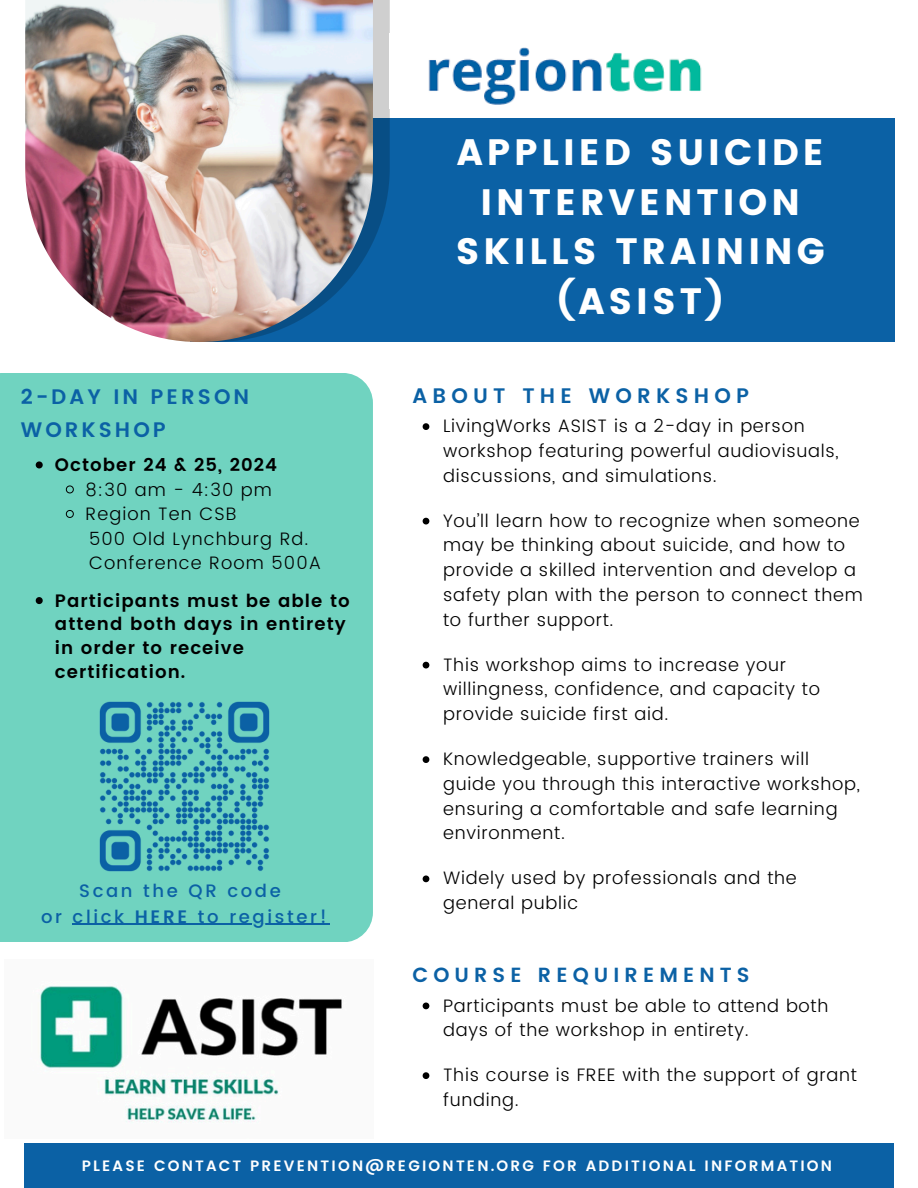
<style>
.page{position:relative;width:918px;height:1188px;background:#fff}
.page>*{position:absolute;margin:0;border:0;box-sizing:border-box;transform-origin:0 0}
.t1{font:36.75px/49.5px "Poppins";letter-spacing:.11em;color:#fff;text-align:center}
.t2{font:600 21px "Poppins";letter-spacing:.145em;color:#0b61a5}
.t3{font:600 21px "Poppins";letter-spacing:.25em;color:#0b61a5}
.t4{font:600 20.4px "Poppins";letter-spacing:.25em;color:#0b61a5}
.t5{font:300 18px/24.8px "Poppins";letter-spacing:.04em;color:#000}
.t6{font:600 18px/23.7px "Poppins";letter-spacing:.06em;color:#000}
.t7{font:300 18px/24.5px "Poppins";letter-spacing:.06em;color:#000}
.t8{font:500 18px/25.8px "Poppins";letter-spacing:.145em;color:#0b61a5}
.t9{font:600 15px "Poppins";letter-spacing:.145em;color:#fff}
.s1{font-weight:600}
</style>
<div class="page">
<div style="left:190px;top:119px;width:705px;height:223px;background:#0b61a5"></div>
<svg style="left:373px;top:0;width:17px;height:241px;background:#6a90ad"></svg>
<img style="left:25px;top:0;width:348px;height:342px">
<div style="left:0;top:373px;width:373px;height:569px;background:#70d3c0"></div>
<div style="left:24px;top:1144px;width:870px;height:44px;background:#0b61a5"></div>
<img style="left:428px;top:47px;width:274px;height:58px">
<img style="left:40px;top:986px;width:302px;height:137px">
<img style="left:94px;top:696px;width:180px;height:180px">
<svg style="left:423px;top:1003px;width:6px;height:6px"></svg>
<svg style="left:423px;top:1072px;width:6px;height:7px"></svg>
<svg style="left:423px;top:423px;width:6px;height:7px"></svg>
<svg style="left:423px;top:518px;width:6px;height:6px"></svg>
<svg style="left:423px;top:662px;width:6px;height:6px"></svg>
<svg style="left:423px;top:756px;width:6px;height:7px"></svg>
<svg style="left:423px;top:875px;width:6px;height:7px"></svg>
<hr style="left:73px;top:924px;width:62px;height:1px;background:#0b61a5">
<hr style="left:135px;top:924px;width:63px;height:1px;background:#0b61a5">
<hr style="left:198px;top:924px;width:132px;height:1px;background:#0b61a5">
<svg style="left:36px;top:461px;width:7px;height:7px"></svg>
<svg style="left:65px;top:485px;width:9px;height:9px"></svg>
<svg style="left:65px;top:509px;width:9px;height:10px"></svg>
<svg style="left:36px;top:597px;width:7px;height:7px"></svg>
<h2 class="t1" style="left:456px;top:128px;width:370px">APPLIED SUICIDE<br>INTERVENTION<br>SKILLS TRAINING</h2>
<p class="t1" style="left:557px;top:276px;width:168px">(ASIST)</p>
<p class="t2" style="left:21px;top:385px;width:230px">2-DAY IN PERSON</p>
<h4 class="t3" style="left:413px;top:383px;width:338px">ABOUT THE WORKSHOP</h4>
<p class="t2" style="left:21px;top:417px;width:147px">WORKSHOP</p>
<p class="t5" style="left:443px;top:414px;width:397px">LivingWorks ASIST is a 2-day in person workshop featuring powerful audiovisuals, discussions, and simulations.</p>
<p class="t5" style="left:443px;top:508px;width:421px">You’ll learn how to recognize when someone may be thinking about suicide, and how to provide a skilled intervention and develop a safety plan with the person to connect them to further support.</p>
<h2 class="t5" style="left:443px;top:652px;width:378px">This workshop aims to increase your willingness, confidence, and capacity to provide suicide first aid.</h2>
<p class="t5" style="left:443px;top:747px;width:418px">Knowledgeable, supportive trainers will guide you through this interactive workshop, ensuring a comfortable and safe learning environment.</p>
<p class="t5" style="left:443px;top:866px;width:355px">Widely used by professionals and the general public</p>
<p class="t6" style="left:55px;top:453px;width:224px">October 24 &amp; 25, 2024</p>
<h2 class="t5" style="left:86px;top:477px;width:188px">8:30 am - 4:30 pm</h2>
<p class="t7" style="left:86px;top:502px;width:153px">Region Ten CSB</p>
<p class="t7" style="left:89px;top:526px;width:234px">500 Old Lynchburg Rd.<br>Conference Room 500A</p>
<p class="t6" style="left:55px;top:589px;width:296px">Participants must be able to attend both days in entirety in order to receive certification.</p>
<p class="t8" style="left:41px;top:878px;width:241px;text-indent:38px">Scan the QR code or click <span class="s1">HERE</span></p>
<p class="t8" style="left:198px;top:903px;width:131px">to register!</p>
<h4 class="t4" style="left:413px;top:963px;width:339px">COURSE REQUIREMENTS</h4>
<p class="t5" style="left:443px;top:993px;width:387px">Participants must be able to attend both days of the workshop in entirety.</p>
<p class="t5" style="left:443px;top:1063px;width:415px">This course is FREE with the support of grant funding.</p>
<p class="t9" style="left:82px;top:1157px;width:752px">PLEASE CONTACT PREVENTION@REGIONTEN.ORG FOR ADDITIONAL INFORMATION</p>
</div>
